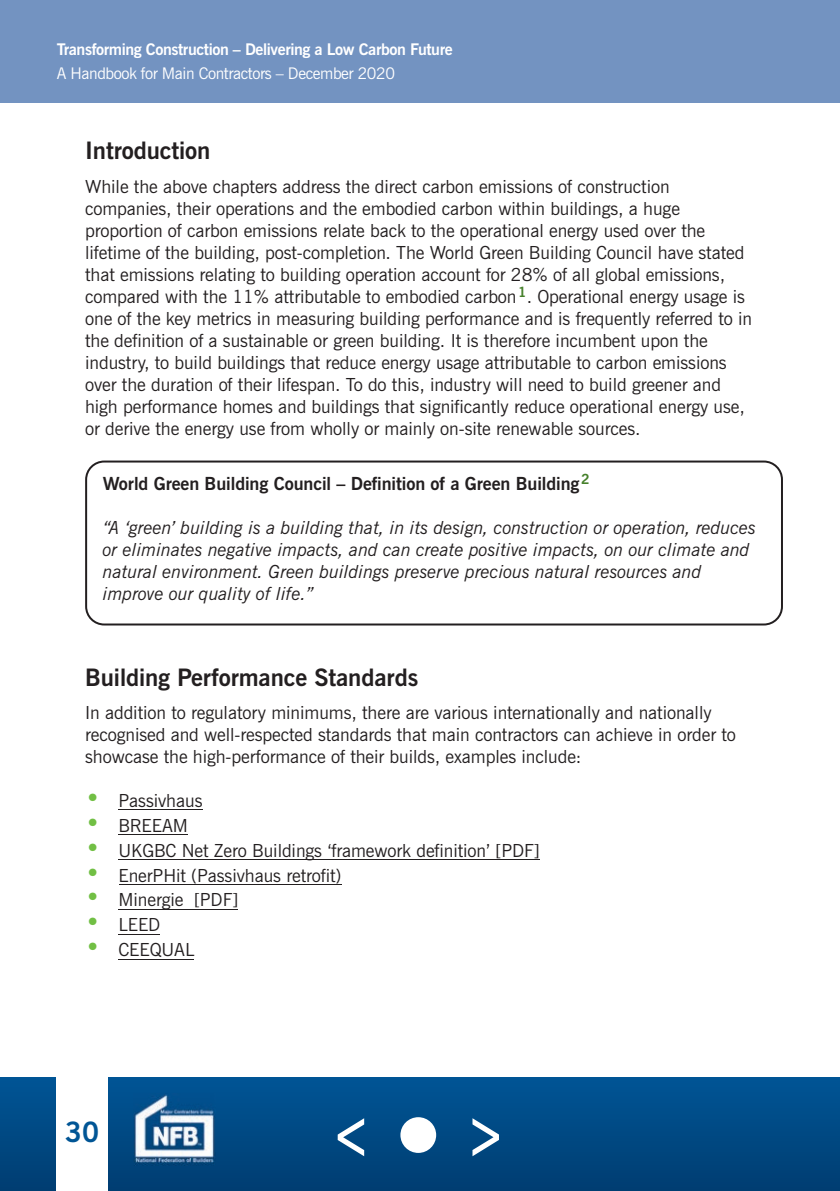
<style>
.page{position:relative;width:840px;height:1191px;background:#fff}
.page>*{position:absolute;margin:0;border:0;box-sizing:border-box;transform-origin:0 0}
.t1{font:700 28px "News Gothic BT";color:#005595}
.t2{font:700 24px "News Gothic BT";letter-spacing:-.005em;color:#231f20}
.t3{font:18px/22px "News Gothic BT";letter-spacing:-.005em;color:#231f20}
.t4{font:italic 18px/22px "News Gothic BT";letter-spacing:-.005em;color:#231f20}
.t5{font:700 18px "News Gothic BT";letter-spacing:-.005em;color:#231f20}
.t6{font:700 16px "News Gothic BT";letter-spacing:-.025em;color:#fff}
.t7{font:16px "News Gothic BT";letter-spacing:-.025em;color:#fff}
.s1{font-size:26px;color:#71bf44}
</style>
<div class="page">
<div style="left:0;top:0;width:839px;height:102px;background:#7393c1"></div>
<div style="left:0;top:1077px;width:839px;height:114px;background:linear-gradient(to bottom,#015596,#013e72)"></div>
<hr style="left:118px;top:958px;width:76px;height:1px;background:#231f20">
<hr style="left:118px;top:933px;width:42px;height:1px;background:#231f20">
<hr style="left:118px;top:909px;width:120px;height:1px;background:#231f20">
<hr style="left:118px;top:884px;width:223px;height:1px;background:#231f20">
<hr style="left:118px;top:859px;width:421px;height:1px;background:#231f20">
<hr style="left:118px;top:834px;width:70px;height:1px;background:#231f20">
<hr style="left:118px;top:809px;width:84px;height:1px;background:#231f20">
<div style="left:57px;top:1077px;width:51px;height:114px;background:#fff"></div>
<img style="left:133px;top:1093px;width:82px;height:72px">
<svg style="left:472px;top:1118px;width:26px;height:38px"></svg>
<div style="left:400px;top:1117px;width:36px;height:35px;background:#fff;border-radius:50%"></div>
<svg style="left:337px;top:1118px;width:27px;height:38px"></svg>
<svg style="left:85px;top:460px;width:697px;height:165px"></svg>
<p class="t6" style="left:57px;top:43px;width:397px">Transforming Construction – Delivering a Low Carbon Future</p>
<p class="t7" style="left:57px;top:68px;width:339px">A Handbook for Main Contractors – December 2020</p>
<h2 class="t2" style="left:85px;top:142px;width:127px">Introduction</h2>
<p class="t3" style="left:85px;top:177px;width:668px">While the above chapters address the direct carbon emissions of construction companies, their operations and the embodied carbon within buildings, a huge proportion of carbon emissions relate back to the operational energy used over the lifetime of the building, post-completion. The World Green Building Council have stated that emissions relating to building operation account for 28% of all global emissions, compared with the 11% attributable to embodied carbon<sup>1</sup>. Operational energy usage is one of the key metrics in measuring building performance and is frequently referred to in the definition of a sustainable or green building. It is therefore incumbent upon the industry, to build buildings that reduce energy usage attributable to carbon emissions over the duration of their lifespan. To do this, industry will need to build greener and high performance homes and buildings that significantly reduce operational energy use, or derive the energy use from wholly or mainly on-site renewable sources.</p>
<p class="t5" style="left:103px;top:476px;width:488px">World Green Building Council – Definition of a Green Building<sup>2</sup></p>
<p class="t4" style="left:103px;top:516px;width:654px">“A ‘green’ building is a building that, in its design, construction or operation, reduces or eliminates negative impacts, and can create positive impacts, on our climate and natural environment. Green buildings preserve precious natural resources and improve our quality of life.”</p>
<h2 class="t2" style="left:85px;top:668px;width:334px">Building Performance Standards</h2>
<p class="t3" style="left:85px;top:703px;width:652px">In addition to regulatory minimums, there are various internationally and nationally recognised and well-respected standards that main contractors can achieve in order to showcase the high-performance of their builds, examples include:</p>
<p class="t3" style="left:85px;top:791px;width:119px"><span class="s1">•</span> Passivhaus</p>
<p class="t3" style="left:85px;top:816px;width:104px"><span class="s1">•</span> BREEAM</p>
<p class="t3" style="left:85px;top:841px;width:456px"><span class="s1">•</span> UKGBC Net Zero Buildings ‘framework definition’ [PDF]</p>
<p class="t3" style="left:85px;top:865px;width:258px"><span class="s1">•</span> EnerPHit (Passivhaus retrofit)</p>
<p class="t3" style="left:85px;top:890px;width:154px"><span class="s1">•</span> Minergie [PDF]</p>
<p class="t3" style="left:85px;top:915px;width:77px"><span class="s1">•</span> LEED</p>
<p class="t3" style="left:85px;top:940px;width:111px"><span class="s1">•</span> CEEQUAL</p>
<h1 class="t1" style="left:65px;top:1121px;width:35px">30</h1>
</div>
